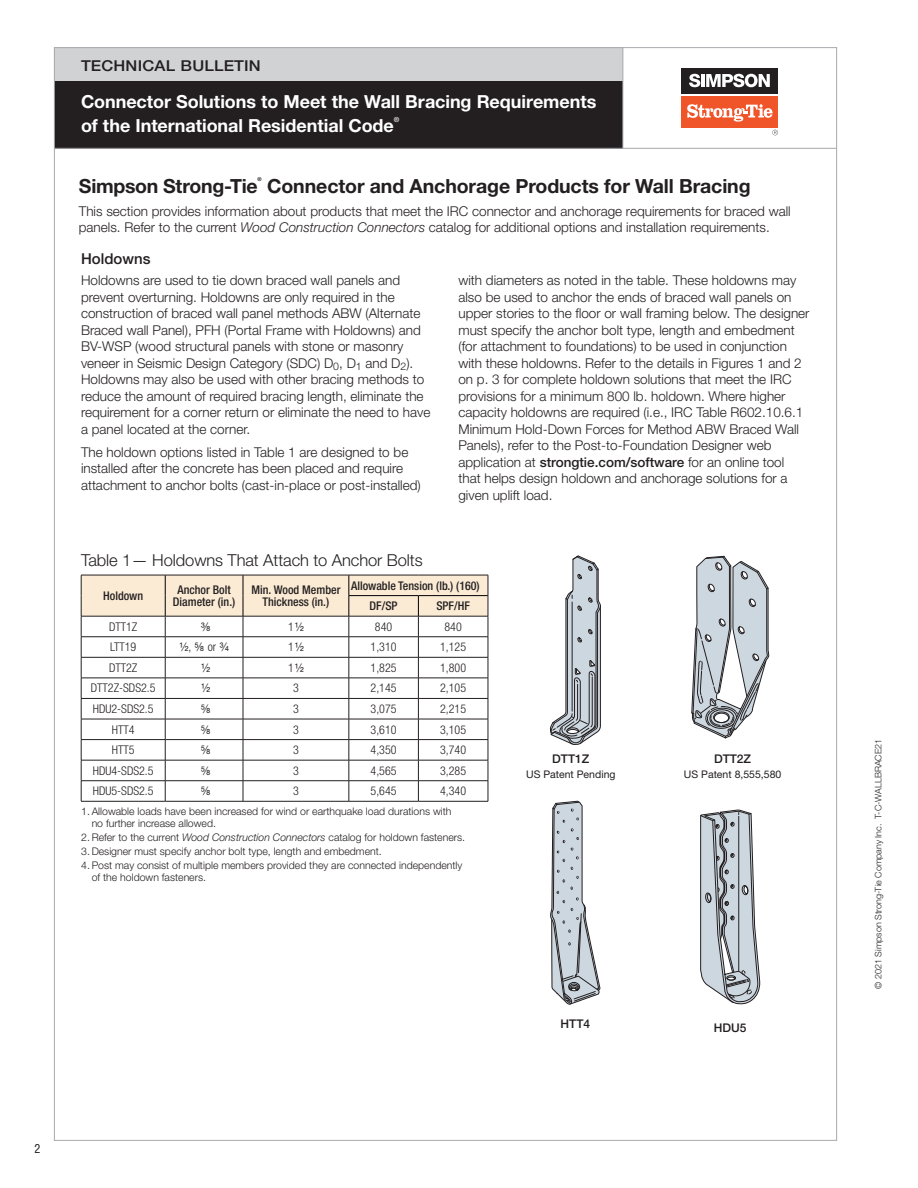
<style>
.page{position:relative;width:918px;height:1188px;background:#fff}
.page>*{position:absolute;margin:0;border:0;box-sizing:border-box;transform-origin:0 0}
.title_case_header{font:700 19.5px "Helvetica Neue LT Std";letter-spacing:-.005em;color:#231f20}
.t1{font:700 18px/24px "Helvetica Neue LT Std";letter-spacing:-.005em;color:#fff}
.table_title_header{font:300 16.5px "Helvetica Neue LT Std";letter-spacing:-.005em;color:#231f20}
.t2{font:500 15px "Helvetica Neue LT Std";letter-spacing:.01em;color:#231f20;scale:1.1 1}
.t3{font:500 15px "Helvetica Neue LT Std";letter-spacing:.01em;color:#231f20}
.paragraph_body_9_11{font:300 13.5px/16.5px "Helvetica Neue LT Std";color:#231f20}
.table_body{font:300 condensed 12px "Helvetica Neue LT Std";color:#231f20}
.table_header{font:500 condensed 12px/12px "Helvetica Neue LT Std";color:#231f20;text-align:center}
.table_body-2{font:12px "Helvetica LT Std Fractions";color:#231f20;scale:.9 1}
.Caption_8_Center{font:500 12px "Helvetica Neue LT Std";color:#231f20}
.Product_Caption{font:500 12px "Helvetica Neue LT Std";color:#231f20}
.t4{font:condensed 12px "Helvetica LT Std";color:#231f20}
.t5{font:300 10.5px/12px "Helvetica Neue LT Std";color:#231f20}
.Product_Caption-2{font:10.5px "Helvetica Neue LT Std";color:#231f20}
.t6{font:300 9px "Helvetica Neue LT Std";color:#231f20}
.t7{font:500 7.05px "Helvetica Neue LT Std";color:#fff}
.title_case_header-2{font:700 5.25px "Helvetica Neue LT Std";color:#231f20}
.s1{font-style:italic}
.s2{font-weight:500}
.s3{font-family:"Helvetica Neue LT Std";font-weight:300;font-stretch:condensed}
</style>
<div class="page">
<div style="left:54px;top:48px;width:569px;height:100px;background:#d1d2d4"></div>
<div style="left:54px;top:81px;width:569px;height:67px;background:#231f20"></div>
<hr style="left:622px;top:48px;width:1px;height:100px;background:#a8a9ad">
<hr style="left:54px;top:148px;width:783px;height:1px;background:#a8a9ad">
<div style="left:682px;top:96px;width:96px;height:32px;background:#f05429"></div>
<div style="left:682px;top:68px;width:96px;height:25px;background:#231f20"></div>
<svg style="left:689px;top:74px;width:11px;height:13px"></svg>
<hr style="left:701px;top:74px;width:4px;height:13px;background:#fff">
<svg style="left:706px;top:74px;width:64px;height:13px"></svg>
<svg style="left:687px;top:104px;width:86px;height:18px"></svg>
<svg style="left:772px;top:130px;width:6px;height:5px"></svg>
<svg style="left:81px;top:575px;width:408px;height:226px"></svg>
<hr style="left:81px;top:801px;width:84px;height:1px;background:#231f20">
<hr style="left:165px;top:801px;width:78px;height:1px;background:#231f20">
<hr style="left:243px;top:801px;width:106px;height:1px;background:#231f20">
<hr style="left:349px;top:801px;width:69px;height:1px;background:#231f20">
<hr style="left:418px;top:801px;width:70px;height:1px;background:#231f20">
<svg style="left:691px;top:556px;width:78px;height:183px"></svg>
<svg style="left:700px;top:810px;width:61px;height:195px;background:#b7bdc3"></svg>
<svg style="left:550px;top:800px;width:51px;height:205px"></svg>
<svg style="left:550px;top:555px;width:51px;height:190px"></svg>
<p class="t2" style="left:81px;top:57px;width:165px">TECHNICAL BULLETIN</p>
<h2 class="t1" style="left:81px;top:89px;width:517px">Connector Solutions to Meet the Wall Bracing Requirements of the International Residential Code</h2>
<p class="t7" style="left:394px;top:115px;width:7px">®</p>
<p class="title_case_header" style="left:79px;top:174px;width:180px">Simpson Strong-Tie</p>
<p class="title_case_header-2" style="left:258px;top:175px;width:6px">®</p>
<p class="title_case_header" style="left:267px;top:174px;width:485px">Connector and Anchorage Products for Wall Bracing</p>
<p class="paragraph_body_9_11" style="left:79px;top:202px;width:713px">This section provides information about products that meet the IRC connector and anchorage requirements for braced wall panels. Refer to the current <span class="s1">Wood Construction Connectors</span> catalog for additional options and installation requirements.</p>
<p class="t3" style="left:81px;top:250px;width:71px">Holdowns</p>
<p class="paragraph_body_9_11" style="left:81px;top:272px;width:351px">Holdowns are used to tie down braced wall panels and prevent overturning. Holdowns are only required in the construction of braced wall panel methods ABW (Alternate Braced wall Panel), PFH (Portal Frame with Holdowns) and BV-WSP (wood structural panels with stone or masonry veneer in Seismic Design Category (SDC) D<sub>0</sub>, D<sub>1</sub> and D<sub>2</sub>).<br>Holdowns may also be used with other bracing methods to reduce the amount of required bracing length, eliminate the requirement for a corner return or eliminate the need to have a panel located at the corner.</p>
<p class="paragraph_body_9_11" style="left:81px;top:444px;width:329px">The holdown options listed in Table 1 are designed to be installed after the concrete has been placed and require</p>
<p class="paragraph_body_9_11" style="left:81px;top:477px;width:341px">attachment to anchor bolts (cast-in-place or post-installed)</p>
<p class="paragraph_body_9_11" style="left:458px;top:272px;width:353px">with diameters as noted in the table. These holdowns may also be used to anchor the ends of braced wall panels on upper stories to the floor or wall framing below. The designer must specify the anchor bolt type, length and embedment (for attachment to foundations) to be used in conjunction with these holdowns. Refer to the details in Figures 1 and 2 on p. 3 for complete holdown solutions that meet the IRC provisions for a minimum 800 lb. holdown. Where higher capacity holdowns are required (i.e., IRC Table R602.10.6.1<br>Minimum Hold-Down Forces for Method ABW Braced Wall Panels), refer to the Post-to-Foundation Designer web application at <span class="s2">strongtie.com/software</span> for an online tool that helps design holdown and anchorage solutions for a given uplift load.</p>
<p class="table_title_header" style="left:81px;top:550px;width:343px">Table 1— Holdowns That Attach to Anchor Bolts</p>
<p class="table_header" style="left:103px;top:589px;width:42px">Holdown</p>
<p class="table_header" style="left:173px;top:583px;width:64px">Anchor Bolt<br>Diameter (in.)</p>
<p class="table_header" style="left:251px;top:583px;width:91px">Min. Wood Member<br>Thickness (in.)</p>
<p class="table_header" style="left:351px;top:579px;width:130px">Allowable Tension (lb.) (160)</p>
<p class="table_header" style="left:370px;top:600px;width:30px">DF/SP</p>
<p class="table_header" style="left:436px;top:600px;width:35px">SPF/HF</p>
<p class="table_body" style="left:109px;top:620px;width:30px">DTT1Z</p>
<p class="table_body-2" style="left:201px;top:621px;width:11px">3/8</p>
<p class="table_body-2" style="left:288px;top:621px;width:19px"><span class="s3">1</span>1/2</p>
<p class="table_body" style="left:375px;top:620px;width:19px">840</p>
<p class="table_body" style="left:445px;top:620px;width:19px">840</p>
<p class="table_body" style="left:110px;top:640px;width:28px">LTT19</p>
<p class="table_body-2" style="left:179px;top:642px;width:56px">1/2<span class="s3">,</span>5/8<span class="s3">or</span>3/4</p>
<p class="table_body-2" style="left:288px;top:642px;width:19px"><span class="s3">1</span>1/2</p>
<p class="table_body" style="left:371px;top:640px;width:27px">1,310</p>
<p class="table_body" style="left:440px;top:640px;width:27px">1,125</p>
<p class="table_body" style="left:109px;top:661px;width:30px">DTT2Z</p>
<p class="table_body-2" style="left:201px;top:663px;width:11px">1/2</p>
<p class="table_body-2" style="left:288px;top:663px;width:19px"><span class="s3">1</span>1/2</p>
<p class="table_body" style="left:371px;top:661px;width:27px">1,825</p>
<p class="table_body" style="left:440px;top:661px;width:27px">1,800</p>
<p class="table_body" style="left:91px;top:681px;width:66px">DTT2Z-SDS2.5</p>
<p class="table_body-2" style="left:201px;top:683px;width:11px">1/2</p>
<p class="table_body" style="left:293px;top:681px;width:7px">3</p>
<p class="table_body" style="left:371px;top:681px;width:27px">2,145</p>
<p class="table_body" style="left:440px;top:681px;width:27px">2,105</p>
<p class="table_body" style="left:93px;top:702px;width:62px">HDU2-SDS2.5</p>
<p class="table_body-2" style="left:201px;top:704px;width:11px">5/8</p>
<p class="table_body" style="left:293px;top:702px;width:7px">3</p>
<p class="table_body" style="left:371px;top:702px;width:27px">3,075</p>
<p class="table_body" style="left:440px;top:702px;width:27px">2,215</p>
<p class="table_body" style="left:112px;top:722px;width:24px">HTT4</p>
<p class="table_body-2" style="left:201px;top:724px;width:11px">5/8</p>
<p class="table_body" style="left:293px;top:722px;width:7px">3</p>
<p class="table_body" style="left:371px;top:722px;width:27px">3,610</p>
<p class="table_body" style="left:440px;top:722px;width:27px">3,105</p>
<p class="table_body" style="left:112px;top:743px;width:24px">HTT5</p>
<p class="table_body-2" style="left:201px;top:745px;width:11px">5/8</p>
<p class="table_body" style="left:293px;top:743px;width:7px">3</p>
<p class="table_body" style="left:371px;top:743px;width:27px">4,350</p>
<p class="table_body" style="left:440px;top:743px;width:27px">3,740</p>
<p class="table_body" style="left:93px;top:764px;width:62px">HDU4-SDS2.5</p>
<p class="table_body-2" style="left:201px;top:765px;width:11px">5/8</p>
<p class="table_body" style="left:293px;top:764px;width:7px">3</p>
<p class="table_body" style="left:371px;top:764px;width:27px">4,565</p>
<p class="table_body" style="left:440px;top:764px;width:27px">3,285</p>
<p class="table_body" style="left:93px;top:784px;width:62px">HDU5-SDS2.5</p>
<p class="table_body-2" style="left:201px;top:786px;width:11px">5/8</p>
<p class="table_body" style="left:293px;top:784px;width:7px">3</p>
<p class="table_body" style="left:371px;top:784px;width:27px">5,645</p>
<p class="table_body" style="left:440px;top:784px;width:27px">4,340</p>
<p class="t5" style="left:92px;top:805px;width:361px;text-indent:-10px">1. Allowable loads have been increased for wind or earthquake load durations with no further increase allowed.</p>
<p class="t5" style="left:81px;top:831px;width:385px">2. Refer to the current <span class="s1">Wood Construction Connectors</span> catalog for holdown fasteners.</p>
<p class="t5" style="left:81px;top:845px;width:302px">3. Designer must specify anchor bolt type, length and embedment.</p>
<p class="t5" style="left:92px;top:859px;width:372px;text-indent:-10px">4. Post may consist of multiple members provided they are connected independently of the holdown fasteners.</p>
<p class="Caption_8_Center" style="left:552px;top:752px;width:39px">DTT1Z</p>
<p class="Product_Caption-2" style="left:526px;top:768px;width:91px">US Patent Pending</p>
<p class="Product_Caption" style="left:714px;top:752px;width:39px">DTT2Z</p>
<p class="Product_Caption-2" style="left:684px;top:768px;width:99px">US Patent 8,555,580</p>
<p class="t4" style="left:34px;top:1141px;width:7px">2</p>
<p class="Caption_8_Center" style="left:561px;top:1017px;width:31px">HTT4</p>
<p class="Caption_8_Center" style="left:714px;top:1021px;width:34px">HDU5</p>
<p class="t6" style="left:873px;top:989px;width:251px;rotate:-90deg">© 2021 Simpson Strong-Tie Company Inc. T-C-WALLBRACE21</p>
</div>
